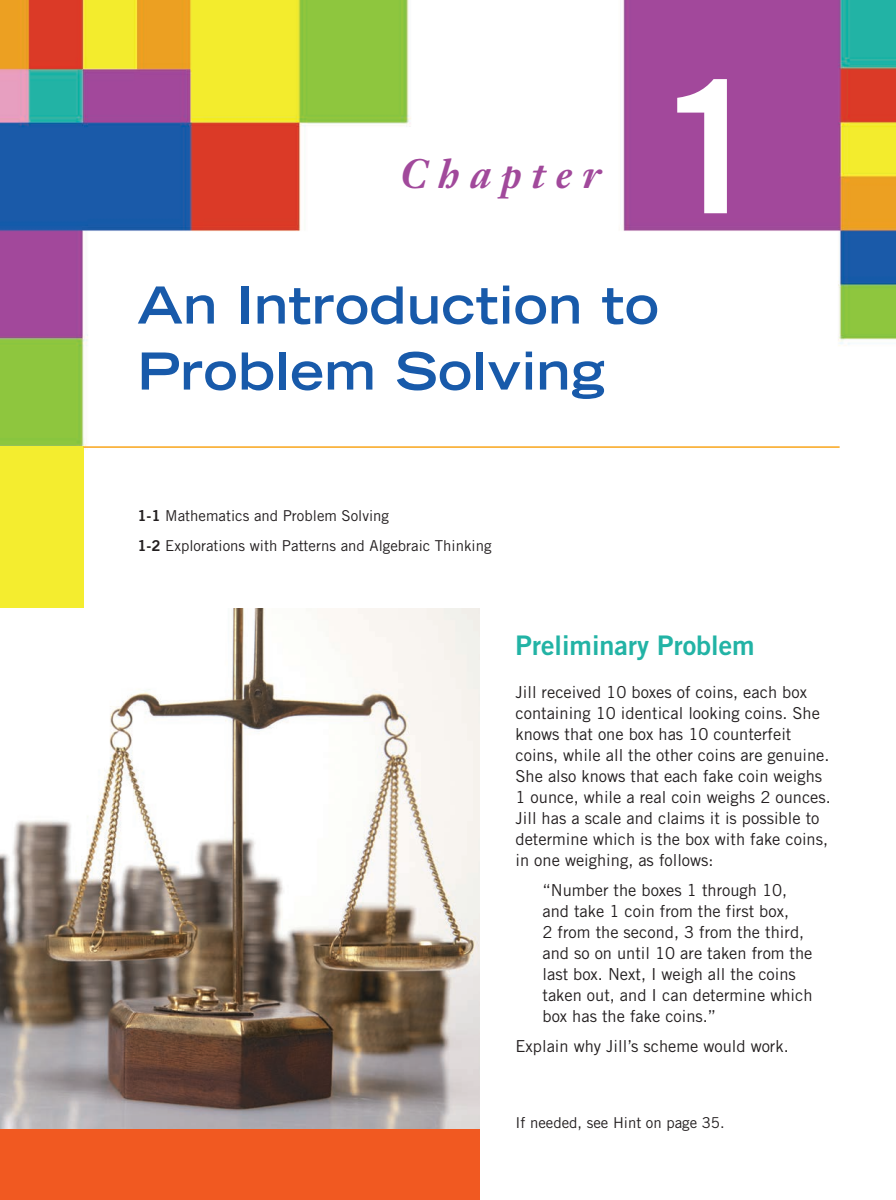
<style>
.page{position:relative;width:896px;height:1200px;background:#fff}
.page>*{position:absolute;margin:0;border:0;box-sizing:border-box;transform-origin:0 0}
.t1{font:700 expanded 180px "Trade Gothic LT Std";color:#fff}
.t2{font:700 expanded 51px/66px "Trade Gothic LT Std";letter-spacing:.01em;color:#185aaa}
.t3{font:italic 700 40.5px "Janson Text LT Std";letter-spacing:.25em;color:#a1499b}
.t4{font:27px "Trade Gothic LT Std Bd 2";color:#22b3a5}
.t5{font:16.5px/21px "Trade Gothic LT Std";color:#231f20}
.t6{font:15px/30px "Trade Gothic LT Std";color:#231f20}
.s1{font-family:"Trade Gothic LT Std Bd 2"}
</style>
<div class="page">
<img style="left:0;top:1px;width:896px;height:1199px">
<div style="left:0;top:446px;width:83px;height:754px;background:#f4ed2f"></div>
<img style="left:0;top:608px;width:479px;height:521px">
<hr style="left:83px;top:446px;width:756px;height:2px;background:#f9a51b">
<div style="left:0;top:1129px;width:479px;height:71px;background:#f15921"></div>
<h3 class="t3" style="left:400px;top:147px;width:203px">Chapter</h3>
<h1 class="t1" style="left:646px;top:31px;width:131px">1</h1>
<h2 class="t2" style="left:137px;top:271px;width:523px">An Introduction to<br>Problem Solving</h2>
<p class="t6" style="left:137px;top:500px;width:356px"><span class="s1">1-1</span> Mathematics and Problem Solving<br><span class="s1">1-2</span> Explorations with Patterns and Algebraic Thinking</p>
<h3 class="t4" style="left:515px;top:628px;width:241px">Preliminary Problem</h3>
<p class="t5" style="left:515px;top:681px;width:317px">Jill received 10 boxes of coins, each box containing 10 identical looking coins. She knows that one box has 10 counterfeit coins, while all the other coins are genuine.<br>She also knows that each fake coin weighs 1 ounce, while a real coin weighs 2 ounces.<br>Jill has a scale and claims it is possible to determine which is the box with fake coins, in one weighing, as follows:</p>
<p class="t5" style="left:542px;top:879px;width:271px">“Number the boxes 1 through 10, and take 1 coin from the first box,<br>2 from the second, 3 from the third, and so on until 10 are taken from the last box. Next, I weigh all the coins taken out, and I can determine which box has the fake coins.”</p>
<p class="t5" style="left:515px;top:1035px;width:275px">Explain why Jill’s scheme would work.</p>
<p class="t6" style="left:515px;top:1107px;width:211px">If needed, see Hint on page 35.</p>
</div>
